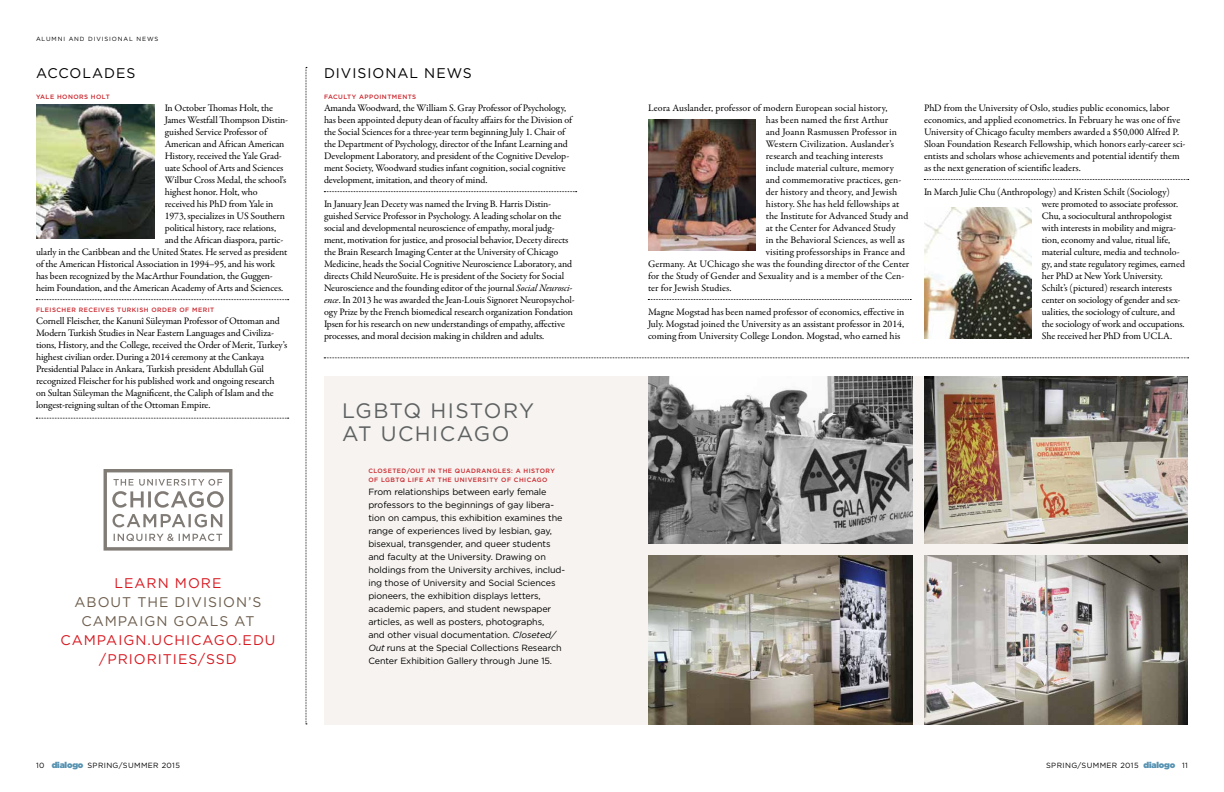
<style>
.page{position:relative;width:1224px;height:792px;background:#fff}
.page>*{position:absolute;margin:0;border:0;box-sizing:border-box;transform-origin:0 0}
.t1{font:20.9px/22.4px "Gotham";letter-spacing:.07em;color:#5d6161}
.t2{font:14px/19px "Gotham";letter-spacing:.07em;color:#d71920;text-align:center}
.t3{font:14px/19px "Gotham";letter-spacing:.07em;color:#6d5e4e;text-align:center}
.t4{font:14px "Gotham";letter-spacing:.07em;color:#000}
.t5{font:10px/12px "Garamond Premr Pro";letter-spacing:-.01em;color:#000}
.t6{font:10px "Garamond Premr Pro";letter-spacing:.01em;color:#000}
.t7{font:9px/13px "Gotham";letter-spacing:-.01em;color:#000}
.t8{font:7.5px "Gotham";letter-spacing:.05em;color:#000}
.t9{font:500 6.2px/9px "Gotham";letter-spacing:.075em;color:#c9252c}
.t10{font:6px "Gotham";letter-spacing:.15em;color:#000}
.s1{font-style:italic}
.s2{font-weight:900;font-size:8.5px;color:#5692b1}
</style>
<div class="page">
<div style="left:324px;top:376px;width:864px;height:348px;background:#f6f3f0"></div>
<svg style="left:36px;top:299px;width:253px;height:1px"></svg>
<svg style="left:36px;top:418px;width:253px;height:1px"></svg>
<img style="left:36px;top:104px;width:119px;height:135px">
<svg style="left:306px;top:67px;width:1px;height:658px"></svg>
<svg style="left:324px;top:358px;width:865px;height:1px"></svg>
<svg style="left:324px;top:191px;width:253px;height:1px"></svg>
<img style="left:648px;top:376px;width:264px;height:168px">
<img style="left:648px;top:555px;width:264px;height:169px">
<img style="left:924px;top:376px;width:264px;height:168px">
<img style="left:924px;top:555px;width:264px;height:169px">
<svg style="left:648px;top:299px;width:263px;height:1px"></svg>
<svg style="left:924px;top:179px;width:265px;height:1px"></svg>
<img style="left:648px;top:120px;width:108px;height:131px">
<img style="left:924px;top:207px;width:108px;height:131px">
<svg style="left:104px;top:469px;width:128px;height:82px"></svg>
<p class="t10" style="left:36px;top:35px;width:124px">ALUMNI AND DIVISIONAL NEWS</p>
<h2 class="t4" style="left:36px;top:64px;width:101px">ACCOLADES</h2>
<p class="t9" style="left:36px;top:93px;width:75px">YALE HONORS HOLT</p>
<p class="t5" style="left:165px;top:102px;width:110px">In October Thomas Holt, the</p>
<p class="t5" style="left:165px;top:114px;width:125px">James Westfall Thompson Distin-</p>
<p class="t5" style="left:165px;top:126px;width:104px">guished Service Professor of</p>
<p class="t5" style="left:165px;top:138px;width:121px">American and African American</p>
<p class="t5" style="left:165px;top:150px;width:118px">History, received the Yale Grad-</p>
<p class="t5" style="left:165px;top:162px;width:120px">uate School of Arts and Sciences</p>
<p class="t5" style="left:165px;top:174px;width:123px">Wilbur Cross Medal, the school’s</p>
<p class="t5" style="left:165px;top:186px;width:94px">highest honor. Holt, who</p>
<p class="t5" style="left:165px;top:198px;width:110px">received his PhD from Yale in</p>
<p class="t5" style="left:165px;top:210px;width:122px">1973, specializes in US Southern</p>
<p class="t5" style="left:165px;top:222px;width:113px">political history, race relations,</p>
<p class="t5" style="left:165px;top:234px;width:120px">and the African diaspora, partic-</p>
<p class="t5" style="left:36px;top:246px;width:253px">ularly in the Caribbean and the United States. He served as president</p>
<p class="t5" style="left:36px;top:258px;width:241px">of the American Historical Association in 1994–95, and his work</p>
<p class="t5" style="left:36px;top:270px;width:238px">has been recognized by the MacArthur Foundation, the Guggen-</p>
<p class="t5" style="left:36px;top:282px;width:249px">heim Foundation, and the American Academy of Arts and Sciences.</p>
<p class="t9" style="left:36px;top:306px;width:180px">FLEISCHER RECEIVES TURKISH ORDER OF MERIT</p>
<p class="t5" style="left:36px;top:315px;width:253px">Cornell Fleischer, the Kanunî Süleyman Professor of Ottoman and Modern Turkish Studies in Near Eastern Languages and Civiliza&shy;tions, History, and the College, received the Order of Merit, Turkey’s highest civilian order. During a 2014 ceremony at the Cankaya Presidential Palace in Ankara, Turkish president Abdullah Gül recognized Fleischer for his published work and ongoing research<br>on Sultan Süleyman the Magnificent, the Caliph of Islam and the longest-reigning sultan of the Ottoman Empire.</p>
<h2 class="t2" style="left:115px;top:573px;width:108px">LEARN MORE</h2>
<h2 class="t3" style="left:75px;top:592px;width:188px">ABOUT THE DIVISION’S<br>CAMPAIGN GOALS AT</h2>
<h2 class="t2" style="left:60px;top:630px;width:217px">CAMPAIGN.UCHICAGO.EDU /PRIORITIES/SSD</h2>
<h2 class="t4" style="left:324px;top:64px;width:149px">DIVISIONAL NEWS</h2>
<p class="t9" style="left:324px;top:93px;width:94px">FACULTY APPOINTMENTS</p>
<p class="t5" style="left:324px;top:102px;width:250px">Amanda Woodward, the William S. Gray Professor of Psychology, has been appointed deputy dean of faculty affairs for the Division of the Social Sciences for a three-year term beginning July 1. Chair of the Department of Psychology, director of the Infant Learning and Development Laboratory, and president of the Cognitive Develop&shy;ment Society, Woodward studies infant cognition, social cognitive development, imitation, and theory of mind.</p>
<p class="t5" style="left:324px;top:198px;width:252px">In January Jean Decety was named the Irving B. Harris Distin&shy;guished Service Professor in Psychology. A leading scholar on the social and developmental neuroscience of empathy, moral judg&shy;ment, motivation for justice, and prosocial behavior, Decety directs the Brain Research Imaging Center at the University of Chicago Medicine, heads the Social Cognitive Neuroscience Laboratory, and directs Child NeuroSuite. He is president of the Society for Social Neuroscience and the founding editor of the journal <span class="s1">Social Neurosci&shy;ence</span>. In 2013 he was awarded the Jean-Louis Signoret Neuropsychol&shy;ogy Prize by the French biomedical research organization Fondation Ipsen for his research on new understandings of empathy, affective processes, and moral decision making in children and adults.</p>
<h1 class="t1" style="left:342px;top:399px;width:194px">LGBTQ HISTORY<br>AT UCHICAGO</h1>
<p class="t9" style="left:368px;top:466px;width:188px">CLOSETED/OUT IN THE QUADRANGLES: A HISTORY<br>OF LGBTQ LIFE AT THE UNIVERSITY OF CHICAGO</p>
<p class="t7" style="left:368px;top:485px;width:198px">From relationships between early female professors to the beginnings of gay libera&shy;tion on campus, this exhibition examines the range of experiences lived by lesbian, gay, bisexual, transgender, and queer students and faculty at the University. Drawing on holdings from the University archives, includ&shy;ing those of University and Social Sciences pioneers, the exhibition displays letters, academic papers, and student newspaper articles, as well as posters, photographs,<br>and other visual documentation. <span class="s1">Closeted/ Out</span> runs at the Special Collections Research Center Exhibition Gallery through June 15.</p>
<p class="t6" style="left:648px;top:102px;width:241px">Leora Auslander, professor of modern European social history,</p>
<p class="t5" style="left:766px;top:114px;width:124px">has been named the first Arthur</p>
<p class="t5" style="left:766px;top:126px;width:133px">and Joann Rasmussen Professor in</p>
<p class="t5" style="left:766px;top:138px;width:130px">Western Civilization. Auslander’s</p>
<p class="t5" style="left:766px;top:150px;width:119px">research and teaching interests</p>
<p class="t5" style="left:766px;top:162px;width:130px">include material culture, memory</p>
<p class="t5" style="left:766px;top:174px;width:137px">and commemorative practices, gen-</p>
<p class="t6" style="left:766px;top:186px;width:133px">der history and theory, and Jewish</p>
<p class="t6" style="left:766px;top:198px;width:135px">history. She has held fellowships at</p>
<p class="t5" style="left:766px;top:210px;width:144px">the Institute for Advanced Study and</p>
<p class="t5" style="left:766px;top:222px;width:131px">at the Center for Advanced Study</p>
<p class="t6" style="left:766px;top:234px;width:140px">in the Behavioral Sciences, as well as</p>
<p class="t6" style="left:766px;top:246px;width:141px">visiting professorships in France and</p>
<p class="t5" style="left:648px;top:258px;width:263px">Germany. At UChicago she was the founding director of the Center</p>
<p class="t6" style="left:648px;top:270px;width:258px">for the Study of Gender and Sexuality and is a member of the Cen-</p>
<p class="t6" style="left:648px;top:282px;width:85px">ter for Jewish Studies.</p>
<p class="t5" style="left:648px;top:306px;width:258px;text-align:justify">Magne Mogstad has been named professor of economics, effective in July. Mogstad joined the University as an assistant professor in 2014, coming from University College London. Mogstad, who earned his</p>
<p class="t5" style="left:924px;top:102px;width:263px">PhD from the University of Oslo, studies public economics, labor economics, and applied econometrics. In February he was one of five University of Chicago faculty members awarded a $50,000 Alfred P.<br>Sloan Foundation Research Fellowship, which honors early-career sci&shy;entists and scholars whose achievements and potential identify them as the next generation of scientific leaders.</p>
<p class="t5" style="left:1042px;top:186px;width:145px;text-indent:-118px">In March Julie Chu (Anthropology) and Kristen Schilt (Sociology) were promoted to associate professor.<br>Chu, a sociocultural anthropologist with interests in mobility and migra&shy;tion, economy and value, ritual life, material culture, media and technolo&shy;gy, and state regulatory regimes, earned her PhD at New York University.<br>Schilt’s (pictured) research interests center on sociology of gender and sex&shy;ualities, the sociology of culture, and the sociology of work and occupations.<br>She received her PhD from UCLA.</p>
<p class="t8" style="left:36px;top:761px;width:145px">10 <span class="s2">dialogo</span> SPRING/SUMMER 2015</p>
<p class="t8" style="left:1046px;top:761px;width:143px">SPRING/SUMMER 2015 <span class="s2">dialogo</span> 11</p>
</div>
